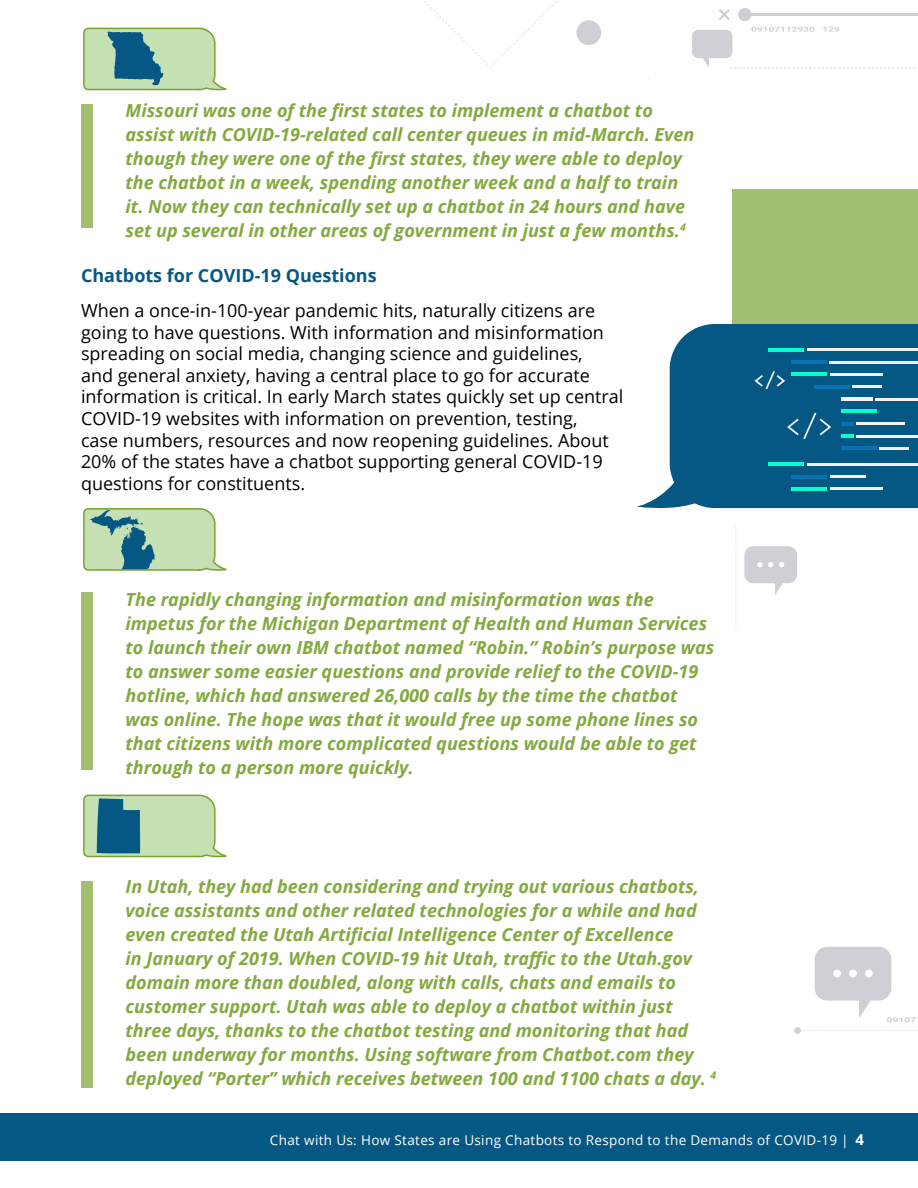
<style>
.page{position:relative;width:918px;height:1188px;background:#fff}
.page>*{position:absolute;margin:0;border:0;box-sizing:border-box;transform-origin:0 0}
.t1{font:italic 700 18px/24px "Open Sans";color:#83a940}
.t2{font:18px/21.6px "Open Sans";color:#000}
.t3{font:700 18px "Open Sans";color:#065884}
.t4{font:13.5px "Open Sans";letter-spacing:.025em;color:#fff}
.s1{font-weight:700;font-size:15px}
</style>
<div class="page">
<div style="left:0;top:1114px;width:918px;height:47px;background:#065884"></div>
<hr style="left:745px;top:13px;width:173px;height:3px;background:#cfcfd6">
<svg style="left:719px;top:9px;width:11px;height:11px"></svg>
<div style="left:576px;top:20px;width:25px;height:25px;background:#cfcfd6;border-radius:50%"></div>
<div style="left:738px;top:8px;width:13px;height:13px;background:#cfcfd6;border-radius:50%"></div>
<svg style="left:424px;top:1px;width:133px;height:67px"></svg>
<svg style="left:692px;top:27px;width:226px;height:42px"></svg>
<div style="left:732px;top:189px;width:186px;height:313px;background:#a2be70"></div>
<svg style="left:637px;top:324px;width:281px;height:185px;fill:#065884"></svg>
<hr style="left:841px;top:447px;width:36px;height:3px;background:#0870b5">
<hr style="left:791px;top:361px;width:36px;height:3px;background:#0870b5">
<hr style="left:769px;top:348px;width:35px;height:3px;background:#03ffcf">
<hr style="left:880px;top:447px;width:29px;height:3px;background:#f2f2f2">
<hr style="left:830px;top:361px;width:88px;height:2px;background:#f2f2f2">
<hr style="left:807px;top:348px;width:111px;height:3px;background:#f2f2f2">
<hr style="left:791px;top:487px;width:36px;height:4px;background:#03ffcf">
<hr style="left:791px;top:475px;width:36px;height:3px;background:#0870b5">
<hr style="left:769px;top:463px;width:35px;height:3px;background:#03ffcf">
<hr style="left:830px;top:488px;width:52px;height:2px;background:#f2f2f2">
<hr style="left:830px;top:475px;width:36px;height:3px;background:#f2f2f2">
<hr style="left:807px;top:463px;width:111px;height:3px;background:#f2f2f2">
<svg style="left:753px;top:369px;width:165px;height:72px;background:#1b6b90"></svg>
<div style="left:81px;top:593px;width:11px;height:177px;background:#a2be70"></div>
<div style="left:81px;top:104px;width:11px;height:123px;background:#a2be70"></div>
<div style="left:81px;top:882px;width:11px;height:206px;background:#a2be70"></div>
<svg style="left:83px;top:508px;width:144px;height:63px;background:#a7c9a9"></svg>
<svg style="left:801px;top:1030px;width:116px;height:1px"></svg>
<div style="left:794px;top:1027px;width:7px;height:7px;background:#cfcfd6;border-radius:50%"></div>
<svg style="left:815px;top:947px;width:103px;height:75px"></svg>
<div style="left:833px;top:970px;width:8px;height:7px;background:#fff;border-radius:50%"></div>
<div style="left:849px;top:970px;width:8px;height:7px;background:#fff;border-radius:50%"></div>
<div style="left:865px;top:970px;width:8px;height:7px;background:#fff;border-radius:50%"></div>
<svg style="left:744px;top:546px;width:53px;height:49px"></svg>
<svg style="left:83px;top:794px;width:144px;height:64px;background:#99bfa7"></svg>
<svg style="left:83px;top:27px;width:144px;height:64px;background:#9fc3a8"></svg>
<p class="t1" style="left:126px;top:98px;width:570px">Missouri was one of the first states to implement a chatbot to assist with COVID-19-related call center queues in mid-March. Even though they were one of the first states, they were able to deploy the chatbot in a week, spending another week and a half to train it. Now they can technically set up a chatbot in 24 hours and have set up several in other areas of government in just a few months.<sup>4</sup></p>
<p class="t3" style="left:81px;top:263px;width:297px">Chatbots for COVID-19 Questions</p>
<p class="t2" style="left:81px;top:299px;width:544px">When a once-in-100-year pandemic hits, naturally citizens are going to have questions. With information and misinformation spreading on social media, changing science and guidelines,<br>and general anxiety, having a central place to go for accurate information is critical. In early March states quickly set up central COVID-19 websites with information on prevention, testing,<br>case numbers, resources and now reopening guidelines. About 20% of the states have a chatbot supporting general COVID-19 questions for constituents.</p>
<p class="t1" style="left:126px;top:587px;width:590px">The rapidly changing information and misinformation was the impetus for the Michigan Department of Health and Human Services to launch their own IBM chatbot named “Robin.” Robin’s purpose was to answer some easier questions and provide relief to the COVID-19 hotline, which had answered 26,000 calls by the time the chatbot was online. The hope was that it would free up some phone lines so that citizens with more complicated questions would be able to get through to a person more quickly.</p>
<p class="t1" style="left:126px;top:874px;width:592px">In Utah, they had been considering and trying out various chatbots, voice assistants and other related technologies for a while and had even created the Utah Artificial Intelligence Center of Excellence<br>in January of 2019. When COVID-19 hit Utah, traffic to the Utah.gov domain more than doubled, along with calls, chats and emails to customer support. Utah was able to deploy a chatbot within just three days, thanks to the chatbot testing and monitoring that had been underway for months. Using software from Chatbot.com they deployed “Porter” which receives between 100 and 1100 chats a day. <sup>4</sup></p>
<p class="t4" style="left:270px;top:1131px;width:596px">Chat with Us: How States are Using Chatbots to Respond to the Demands of COVID-19 | <span class="s1">4</span></p>
</div>
